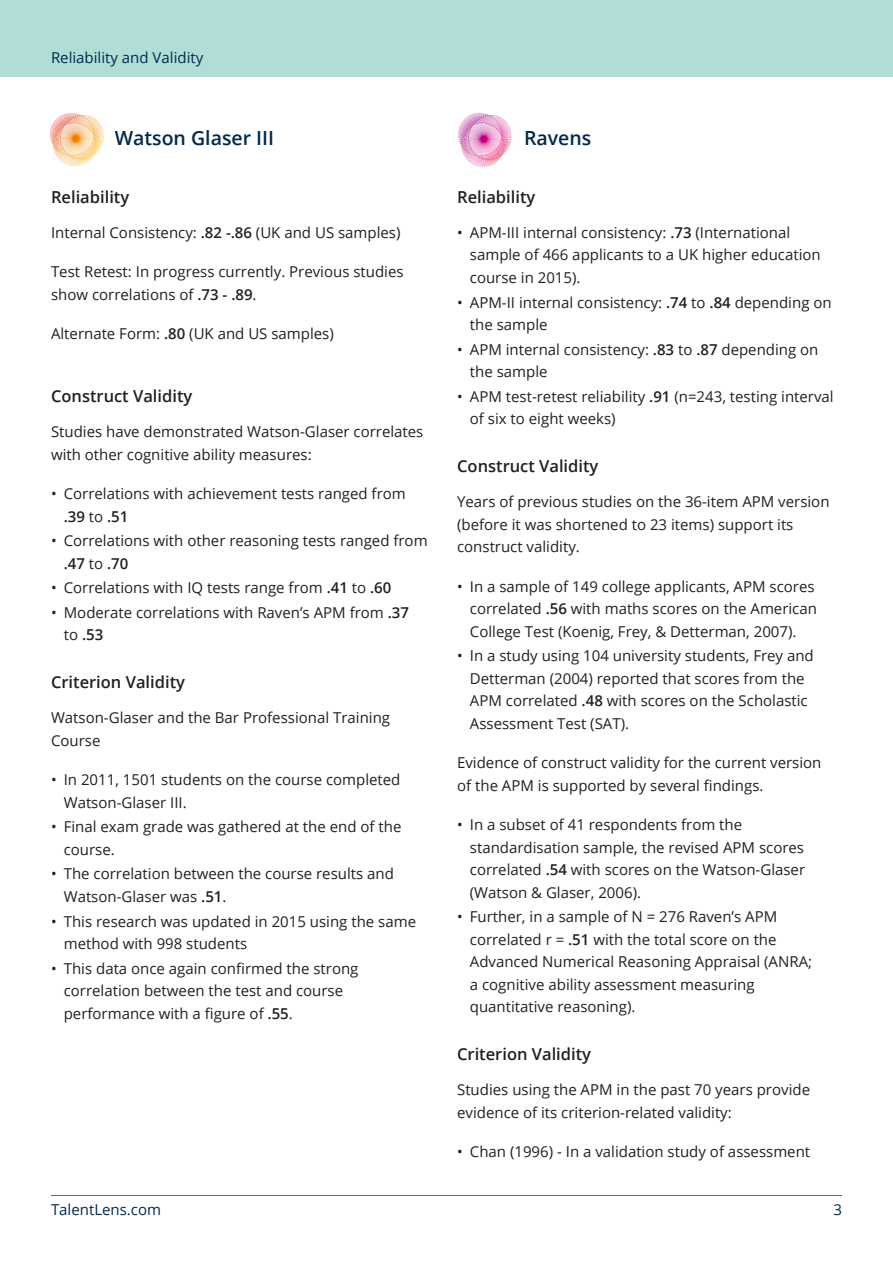
<style>
.page{position:relative;width:893px;height:1263px;background:#fff}
.page>*{position:absolute;margin:0;border:0;box-sizing:border-box;transform-origin:0 0}
.sub_head{font:600 19.5px "Open Sans";color:#00294e}
.subhead_small{font:600 16.5px "Open Sans";color:#231f20}
.sub_head-2{font:600 16.5px "Open Sans";color:#231f20}
.bullet{font:15px/22.5px "Open Sans";color:#231f20}
.text{font:15px/22.5px "Open Sans";color:#231f20}
.t1{font:15px "Open Sans";color:#00294e}
.s1{font-weight:600}
</style>
<div class="page">
<div style="left:0;top:0;width:893px;height:77px;background:#b0ded6"></div>
<hr style="left:51px;top:1195px;width:791px;height:1px;background:#008fb3">
<img style="left:50px;top:113px;width:54px;height:53px">
<img style="left:458px;top:112px;width:54px;height:55px">
<p class="t1" style="left:51px;top:47px;width:154px">Reliability and Validity</p>
<p class="sub_head" style="left:115px;top:124px;width:161px">Watson Glaser III</p>
<p class="sub_head-2" style="left:51px;top:185px;width:80px">Reliability</p>
<p class="text" style="left:51px;top:221px;width:351px">Internal Consistency: <span class="s1">.82 -.86</span> (UK and US samples)</p>
<p class="text" style="left:51px;top:260px;width:354px">Test Retest: In progress currently. Previous studies show correlations of <span class="s1">.73 - .89</span>.</p>
<p class="text" style="left:51px;top:322px;width:284px">Alternate Form: <span class="s1">.80</span> (UK and US samples)</p>
<p class="subhead_small" style="left:51px;top:384px;width:143px">Construct Validity</p>
<p class="text" style="left:51px;top:420px;width:374px">Studies have demonstrated Watson-Glaser correlates with other cognitive ability measures:</p>
<p class="bullet" style="left:64px;top:482px;width:344px;text-indent:-13px">• Correlations with achievement tests ranged from <span class="s1">.39</span> to <span class="s1">.51</span></p>
<p class="bullet" style="left:64px;top:529px;width:365px;text-indent:-13px">• Correlations with other reasoning tests ranged from <span class="s1">.47</span> to <span class="s1">.70</span></p>
<p class="bullet" style="left:51px;top:576px;width:342px">• Correlations with IQ tests range from <span class="s1">.41</span> to <span class="s1">.60</span></p>
<p class="bullet" style="left:64px;top:601px;width:347px;text-indent:-13px">• Moderate correlations with Raven’s APM from <span class="s1">.37 </span>to <span class="s1">.53</span></p>
<p class="subhead_small" style="left:51px;top:671px;width:135px">Criterion Validity</p>
<p class="text" style="left:51px;top:706px;width:341px">Watson-Glaser and the Bar Professional Training<br>Course</p>
<p class="bullet" style="left:64px;top:768px;width:338px;text-indent:-13px">• In 2011, 1501 students on the course completed<br>Watson-Glaser III.</p>
<p class="bullet" style="left:64px;top:815px;width:339px;text-indent:-13px">• Final exam grade was gathered at the end of the course.</p>
<p class="bullet" style="left:64px;top:862px;width:332px;text-indent:-13px">• The correlation between the course results and<br>Watson-Glaser was <span class="s1">.51</span>.</p>
<p class="bullet" style="left:64px;top:909px;width:354px;text-indent:-13px">• This research was updated in 2015 using the same method with 998 students</p>
<p class="bullet" style="left:64px;top:957px;width:296px;text-indent:-13px">• This data once again confirmed the strong correlation between the test and course performance with a figure of <span class="s1">.55</span>.</p>
<p class="sub_head" style="left:524px;top:124px;width:69px">Ravens</p>
<p class="subhead_small" style="left:457px;top:185px;width:80px">Reliability</p>
<p class="bullet" style="left:470px;top:221px;width:352px;text-indent:-13px">• APM-III internal consistency: <span class="s1">.73</span> (International sample of 466 applicants to a UK higher education course in 2015).</p>
<p class="bullet" style="left:470px;top:290px;width:363px;text-indent:-13px">• APM-II internal consistency: <span class="s1">.74</span> to <span class="s1">.84</span> depending on the sample</p>
<p class="bullet" style="left:470px;top:338px;width:350px;text-indent:-13px">• APM internal consistency: <span class="s1">.83</span> to <span class="s1">.87</span> depending on the sample</p>
<p class="bullet" style="left:470px;top:385px;width:365px;text-indent:-13px">• APM test-retest reliability <span class="s1">.91</span> (n=243, testing interval of six to eight weeks)</p>
<p class="subhead_small" style="left:457px;top:454px;width:143px">Construct Validity</p>
<p class="text" style="left:457px;top:490px;width:374px">Years of previous studies on the 36-item APM version (before it was shortened to 23 items) support its construct validity.</p>
<p class="bullet" style="left:470px;top:574px;width:349px;text-indent:-13px">• In a sample of 149 college applicants, APM scores correlated <span class="s1">.56</span> with maths scores on the American<br>College Test (Koenig, Frey, &amp; Detterman, 2007).</p>
<p class="bullet" style="left:470px;top:644px;width:345px;text-indent:-13px">• In a study using 104 university students, Frey and Detterman (2004) reported that scores from the APM correlated <span class="s1">.48</span> with scores on the Scholastic Assessment Test (SAT).</p>
<p class="text" style="left:457px;top:751px;width:366px">Evidence of construct validity for the current version of the APM is supported by several findings.</p>
<p class="bullet" style="left:470px;top:813px;width:337px;text-indent:-13px">• In a subset of 41 respondents from the standardisation sample, the revised APM scores correlated <span class="s1">.54</span> with scores on the Watson-Glaser (Watson &amp; Glaser, 2006).</p>
<p class="bullet" style="left:470px;top:905px;width:344px;text-indent:-13px">• Further, in a sample of N = 276 Raven’s APM correlated r = <span class="s1">.51</span> with the total score on the Advanced Numerical Reasoning Appraisal (ANRA; a cognitive ability assessment measuring quantitative reasoning).</p>
<p class="subhead_small" style="left:457px;top:1042px;width:135px">Criterion Validity</p>
<p class="text" style="left:457px;top:1078px;width:354px">Studies using the APM in the past 70 years provide evidence of its criterion-related validity:</p>
<p class="bullet" style="left:457px;top:1140px;width:355px">• Chan (1996) - In a validation study of assessment</p>
<p class="t1" style="left:51px;top:1199px;width:112px">TalentLens.com</p>
<p class="t1" style="left:833px;top:1199px;width:10px">3</p>
</div>
